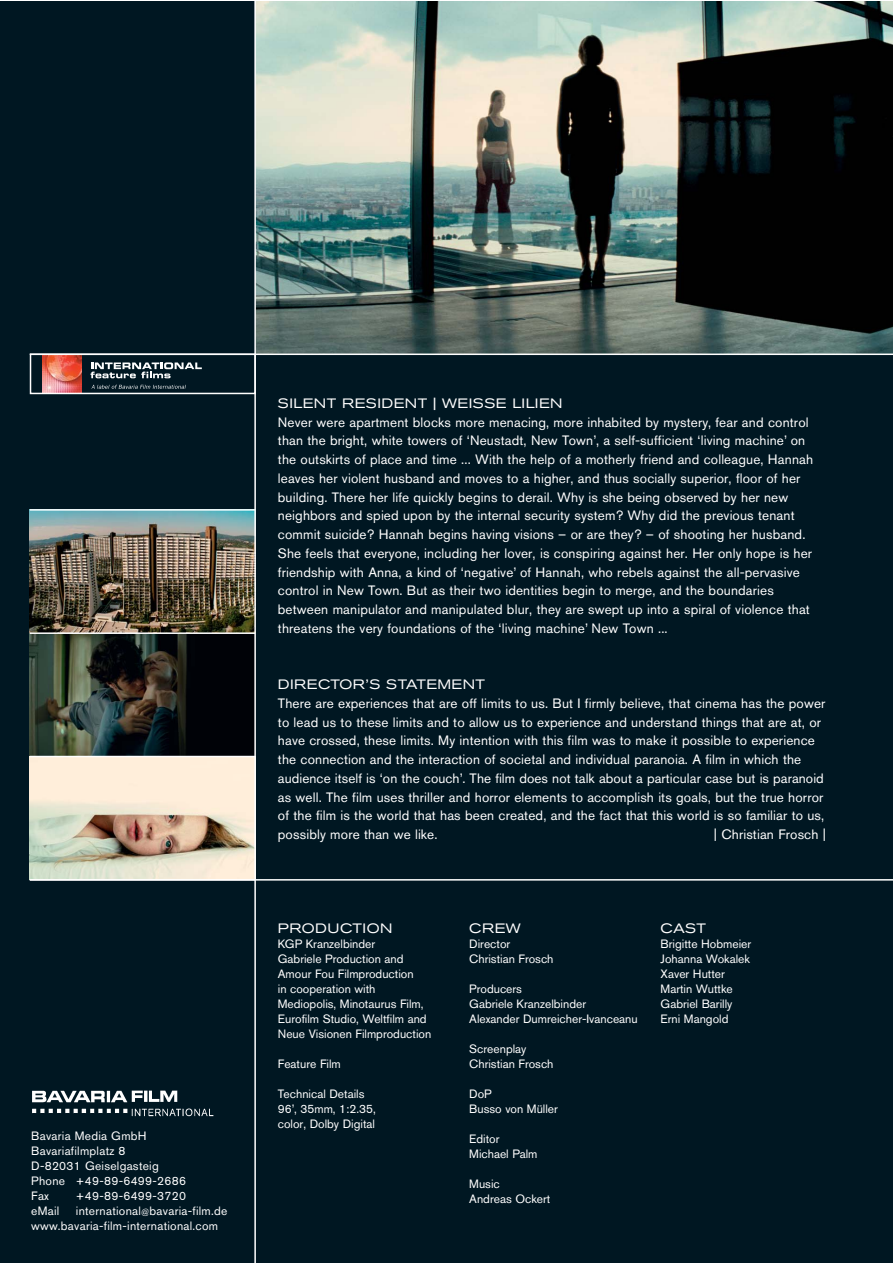
<style>
.page{position:relative;width:893px;height:1263px;background:#fff}
.page>*{position:absolute;margin:0;border:0;box-sizing:border-box;transform-origin:0 0}
.t1{font:13.5px/18.8px "Akzidenz Grotesk BQ";letter-spacing:.01em;color:#fff}
.t2{font:expanded 13.5px "Akzidenz Grotesk BQ";letter-spacing:.035em;color:#fff}
.t3{font:12px/15px "Akzidenz Grotesk BQ";color:#fff}
.t4{font:12px/15px "Akzidenz Grotesk BQ";letter-spacing:.025em;color:#fff}
.s1{font-size:9px}
</style>
<div class="page">
<div style="left:0;top:1px;width:892px;height:1262px;background:#001722"></div>
<img style="left:256px;top:1px;width:636px;height:352px">
<img style="left:43px;top:357px;width:38px;height:34px">
<svg style="left:91px;top:362px;width:111px;height:16px"></svg>
<svg style="left:91px;top:385px;width:95px;height:4px"></svg>
<div style="left:30px;top:354px;width:226px;height:40px;border:2px solid #fff"></div>
<img style="left:32px;top:1090px;width:182px;height:27px">
<img style="left:30px;top:511px;width:224px;height:121px">
<img style="left:30px;top:634px;width:224px;height:122px">
<img style="left:30px;top:757px;width:224px;height:122px">
<hr style="left:30px;top:879px;width:862px;height:1px;background:#fff">
<hr style="left:30px;top:756px;width:225px;height:1px;background:#fff">
<hr style="left:30px;top:632px;width:225px;height:2px;background:#fff">
<hr style="left:30px;top:509px;width:225px;height:2px;background:#fff">
<hr style="left:254px;top:1px;width:2px;height:1262px;background:#fff">
<hr style="left:30px;top:353px;width:862px;height:2px;background:#fff">
<p class="t4" style="left:31px;top:1129px;width:156px">Bavaria Media GmbH<br>Bavariafilmplatz 8<br>D-82031 Geiselgasteig<br>Phone +49-89-6499-2686<br>Fax</p>
<p class="t4" style="left:76px;top:1189px;width:112px">+49-89-6499-3720</p>
<p class="t4" style="left:31px;top:1204px;width:198px;text-indent:45px">international<span class="s1">@</span>bavaria-film.de www.bavaria-film-international.com</p>
<p class="t3" style="left:31px;top:1204px;width:30px">eMail</p>
<p class="t2" style="left:278px;top:398px;width:286px">SILENT RESIDENT | WEISSE LILIEN</p>
<p class="t1" style="left:278px;top:414px;width:537px">Never were apartment blocks more menacing, more inhabited by mystery, fear and control than the bright, white towers of ‘Neustadt, New Town’, a self-sufficient ‘living machine’ on the outskirts of place and time ... With the help of a motherly friend and colleague, Hannah leaves her violent husband and moves to a higher, and thus socially superior, floor of her building. There her life quickly begins to derail. Why is she being observed by her new neighbors and spied upon by the internal security system? Why did the previous tenant commit suicide? Hannah begins having visions – or are they? – of shooting her husband.<br>She feels that everyone, including her lover, is conspiring against her. Her only hope is her friendship with Anna, a kind of ‘negative’ of Hannah, who rebels against the all-pervasive control in New Town. But as their two identities begin to merge, and the boundaries between manipulator and manipulated blur, they are swept up into a spiral of violence that threatens the very foundations of the ‘living machine’ New Town ...</p>
<p class="t2" style="left:278px;top:679px;width:209px">DIRECTOR’S STATEMENT</p>
<p class="t1" style="left:278px;top:695px;width:549px">There are experiences that are off limits to us. But I firmly believe, that cinema has the power to lead us to these limits and to allow us to experience and understand things that are at, or have crossed, these limits. My intention with this film was to make it possible to experience the connection and the interaction of societal and individual paranoia. A film in which the audience itself is ‘on the couch’. The film does not talk about a particular case but is paranoid as well. The film uses thriller and horror elements to accomplish its goals, but the true horror of the film is the world that has been created, and the fact that this world is so familiar to us, possibly more than we like.</p>
<p class="t1" style="left:714px;top:826px;width:114px">| Christian Frosch |</p>
<p class="t2" style="left:278px;top:924px;width:116px">PRODUCTION</p>
<p class="t3" style="left:278px;top:938px;width:155px">KGP Kranzelbinder<br>Gabriele Production and<br>Amour Fou Filmproduction<br>in cooperation with<br>Mediopolis, Minotaurus Film,<br>Eurofilm Studio, Weltfilm and<br>Neue Visionen Filmproduction</p>
<p class="t3" style="left:278px;top:1058px;width:64px">Feature Film</p>
<p class="t3" style="left:278px;top:1088px;width:100px">Technical Details<br>96’, 35mm, 1:2.35, color, Dolby Digital</p>
<p class="t2" style="left:469px;top:924px;width:53px">CREW</p>
<p class="t3" style="left:469px;top:938px;width:86px">Director<br>Christian Frosch</p>
<p class="t3" style="left:469px;top:983px;width:170px">Producers<br>Gabriele Kranzelbinder<br>Alexander Dumreicher-Ivanceanu</p>
<p class="t3" style="left:469px;top:1043px;width:86px">Screenplay<br>Christian Frosch</p>
<p class="t3" style="left:469px;top:1088px;width:90px">DoP<br>Busso von Müller</p>
<p class="t3" style="left:469px;top:1133px;width:70px">Editor<br>Michael Palm</p>
<p class="t3" style="left:469px;top:1178px;width:83px">Music<br>Andreas Ockert</p>
<p class="t2" style="left:661px;top:924px;width:47px">CAST</p>
<p class="t3" style="left:661px;top:938px;width:92px">Brigitte Hobmeier<br>Johanna Wokalek<br>Xaver Hutter<br>Martin Wuttke<br>Gabriel Barilly<br>Erni Mangold</p>
</div>
